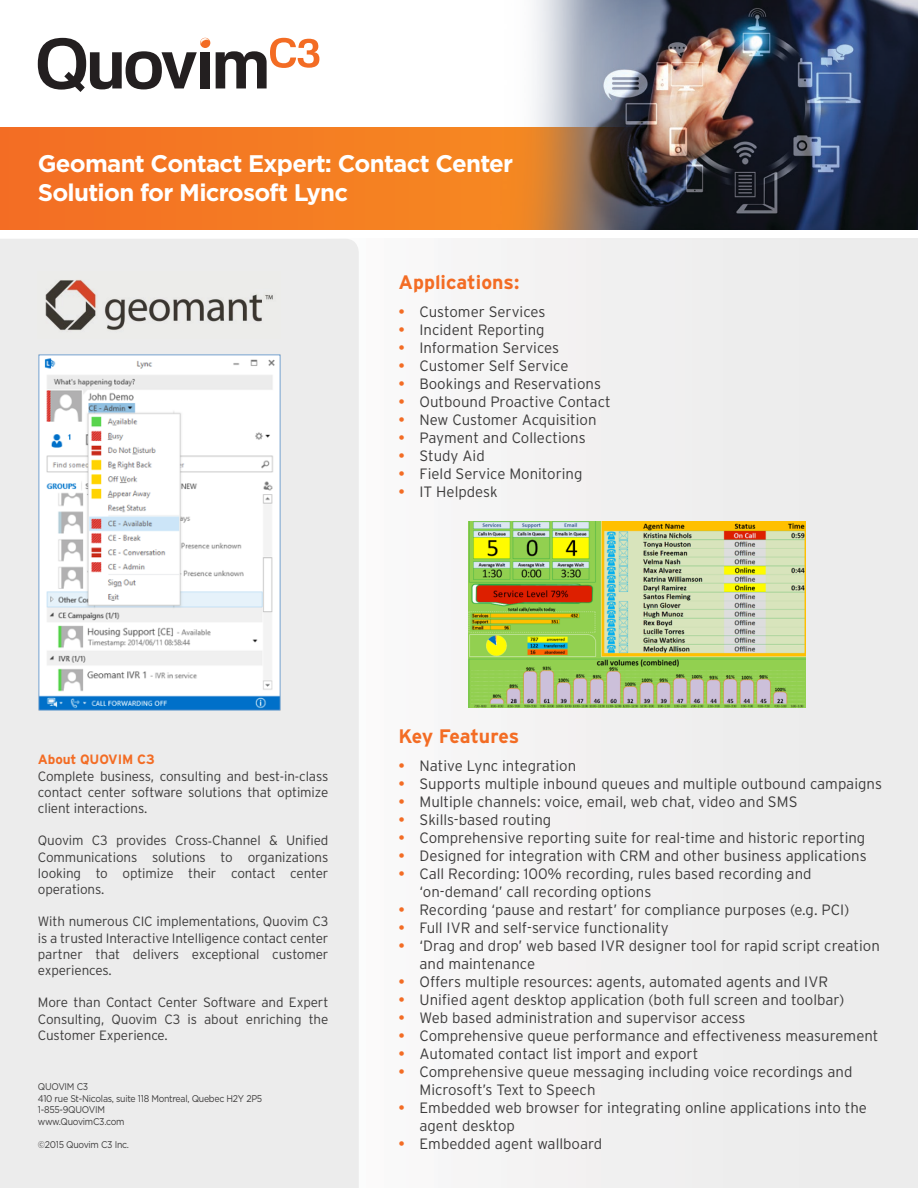
<style>
.page{position:relative;width:918px;height:1188px;background:#fff}
.page>*{position:absolute;margin:0;border:0;box-sizing:border-box;transform-origin:0 0}
.t1{font:700 24px/28.8px "Gotham";letter-spacing:-.03em;color:#fff}
.t2{font:700 19.5px "Interstate";color:#f36c24}
.t3{font:300 15px/18px "Interstate";color:#3d3c3c}
.t4{font:300 13.5px/16.2px "Interstate";letter-spacing:-.01em;color:#3d3c3c;text-align:justify}
.t5{font:700 13.5px "Interstate";letter-spacing:-.01em;color:#f36c24}
.t6{font:9.75px/11.7px "Gotham";letter-spacing:-.03em;color:#3d3c3c;scale:.9 1}
.s1{font-weight:400;color:#f36c24}
</style>
<div class="page">
<div style="left:296px;top:239px;width:622px;height:949px;background:#f0f0f0"></div>
<div style="left:0;top:127px;width:918px;height:103px;background:#f47723"></div>
<svg style="left:216px;top:38px;width:103px;height:50px"></svg>
<svg style="left:38px;top:38px;width:172px;height:54px"></svg>
<div style="left:0;top:239px;width:359px;height:949px;background:#ececec"></div>
<img style="left:395px;top:0;width:523px;height:230px">
<img style="left:39px;top:354px;width:241px;height:357px">
<img style="left:469px;top:521px;width:336px;height:187px">
<img style="left:38px;top:272px;width:243px;height:67px">
<h1 class="t1" style="left:38px;top:149px;width:477px">Geomant Contact Expert: Contact Center<br>Solution for Microsoft Lync</h1>
<h2 class="t2" style="left:399px;top:271px;width:122px">Applications:</h2>
<p class="t3" style="left:399px;top:303px;width:148px"><span class="s1">•</span> Customer Services</p>
<p class="t3" style="left:399px;top:321px;width:148px"><span class="s1">•</span> Incident Reporting</p>
<p class="t3" style="left:399px;top:339px;width:162px"><span class="s1">•</span> Information Services</p>
<p class="t3" style="left:399px;top:357px;width:171px"><span class="s1">•</span> Customer Self Service</p>
<p class="t3" style="left:399px;top:375px;width:204px"><span class="s1">•</span> Bookings and Reservations</p>
<p class="t3" style="left:399px;top:393px;width:214px"><span class="s1">•</span> Outbound Proactive Contact</p>
<p class="t3" style="left:399px;top:411px;width:200px"><span class="s1">•</span> New Customer Acquisition</p>
<p class="t3" style="left:399px;top:429px;width:189px"><span class="s1">•</span> Payment and Collections</p>
<p class="t3" style="left:399px;top:447px;width:88px"><span class="s1">•</span> Study Aid</p>
<p class="t3" style="left:399px;top:465px;width:185px"><span class="s1">•</span> Field Service Monitoring</p>
<p class="t3" style="left:399px;top:483px;width:101px"><span class="s1">•</span> IT Helpdesk</p>
<p class="t5" style="left:38px;top:752px;width:118px">About QUOVIM C3</p>
<p class="t4" style="left:38px;top:768px;width:292px">Complete business, consulting and best-in-class contact center software solutions that optimize client interactions.</p>
<p class="t4" style="left:38px;top:832px;width:292px">Quovim C3 provides Cross-Channel &amp; Unified Communications solutions to organizations looking to optimize their contact center operations.</p>
<p class="t4" style="left:38px;top:913px;width:292px">With numerous CIC implementations, Quovim C3 is a trusted Interactive Intelligence contact center partner that delivers exceptional customer experiences.</p>
<p class="t4" style="left:38px;top:994px;width:292px">More than Contact Center Software and Expert Consulting, Quovim C3 is about enriching the Customer Experience.</p>
<p class="t6" style="left:38px;top:1080px;width:251px">QUOVIM C3<br>410 rue St-Nicolas, suite 118 Montreal, Quebec H2Y 2P5<br>1-855-9QUOVIM<br>www.QuovimC3.com</p>
<p class="t6" style="left:38px;top:1139px;width:103px">©2015 Quovim C3 Inc.</p>
<h2 class="t2" style="left:399px;top:725px;width:122px">Key Features</h2>
<p class="t3" style="left:399px;top:757px;width:179px"><span class="s1">•</span> Native Lync integration</p>
<p class="t3" style="left:399px;top:775px;width:485px"><span class="s1">•</span> Supports multiple inbound queues and multiple outbound campaigns</p>
<p class="t3" style="left:399px;top:793px;width:401px"><span class="s1">•</span> Multiple channels: voice, email, web chat, video and SMS</p>
<p class="t3" style="left:399px;top:811px;width:154px"><span class="s1">•</span> Skills-based routing</p>
<p class="t3" style="left:399px;top:829px;width:468px"><span class="s1">•</span> Comprehensive reporting suite for real-time and historic reporting</p>
<p class="t3" style="left:399px;top:847px;width:470px"><span class="s1">•</span> Designed for integration with CRM and other business applications</p>
<p class="t3" style="left:420px;top:865px;width:394px;text-indent:-21px"><span class="s1">•</span> Call Recording: 100% recording, rules based recording and ‘on-demand’ call recording options</p>
<p class="t3" style="left:399px;top:901px;width:452px"><span class="s1">•</span> Recording ‘pause and restart’ for compliance purposes (e.g. PCI)</p>
<p class="t3" style="left:399px;top:919px;width:272px"><span class="s1">•</span> Full IVR and self-service functionality</p>
<p class="t3" style="left:420px;top:937px;width:462px;text-indent:-21px"><span class="s1">•</span> ‘Drag and drop’ web based IVR designer tool for rapid script creation and maintenance</p>
<p class="t3" style="left:399px;top:973px;width:431px"><span class="s1">•</span> Offers multiple resources: agents, automated agents and IVR</p>
<p class="t3" style="left:399px;top:991px;width:447px"><span class="s1">•</span> Unified agent desktop application (both full screen and toolbar)</p>
<p class="t3" style="left:399px;top:1009px;width:348px"><span class="s1">•</span> Web based administration and supervisor access</p>
<p class="t3" style="left:399px;top:1027px;width:481px"><span class="s1">•</span> Comprehensive queue performance and effectiveness measurement</p>
<p class="t3" style="left:399px;top:1045px;width:301px"><span class="s1">•</span> Automated contact list import and export</p>
<p class="t3" style="left:420px;top:1063px;width:434px;text-indent:-21px"><span class="s1">•</span> Comprehensive queue messaging including voice recordings and<br>Microsoft’s Text to Speech</p>
<p class="t3" style="left:420px;top:1099px;width:449px;text-indent:-21px"><span class="s1">•</span> Embedded web browser for integrating online applications into the agent desktop</p>
<p class="t3" style="left:399px;top:1135px;width:205px"><span class="s1">•</span> Embedded agent wallboard</p>
</div>
